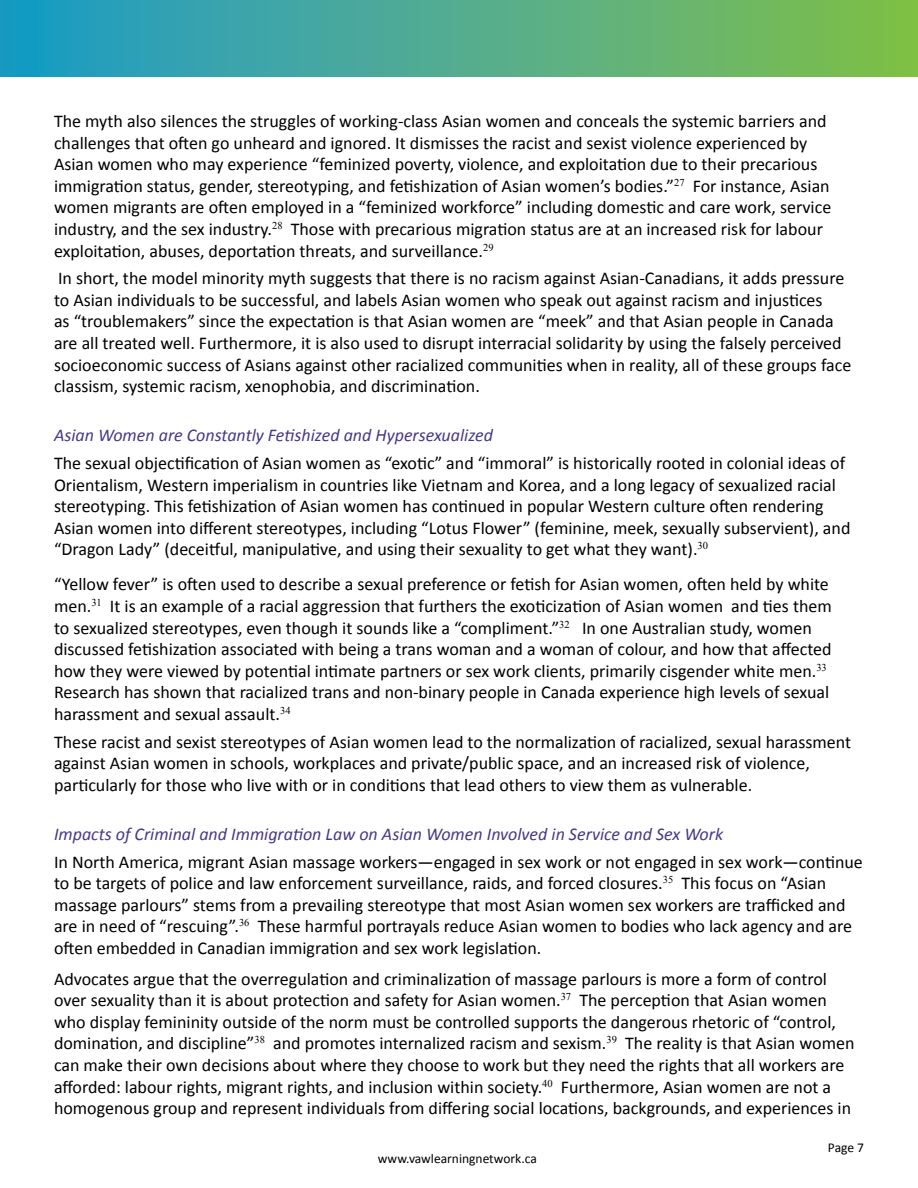
<style>
.page{position:relative;width:918px;height:1188px;background:#fff}
.page>*{position:absolute;margin:0;border:0;box-sizing:border-box;transform-origin:0 0}
.Bullet_A{font:18px/21.6px "Calibri";color:#000}
.Bullet_A-2{font:italic 18px "Calibri";color:#483787}
.t1{font:13.5px "Calibri";color:#000}
</style>
<div class="page">
<div style="left:0;top:0;width:918px;height:77px;background:linear-gradient(to right,#1d9acc,#84bf4b)"></div>
<p class="Bullet_A" style="left:54px;top:109px;width:779px">The myth also silences the struggles of working-class Asian women and conceals the systemic barriers and challenges that often go unheard and ignored. It dismisses the racist and sexist violence experienced by Asian women who may experience “feminized poverty, violence, and exploitation due to their precarious immigration status, gender, stereotyping, and fetishization of Asian women’s bodies.”<sup>27</sup> For instance, Asian women migrants are often employed in a “feminized workforce” including domestic and care work, service industry, and the sex industry.<sup>28</sup> Those with precarious migration status are at an increased risk for labour exploitation, abuses, deportation threats, and surveillance.<sup>29</sup></p>
<p class="Bullet_A" style="left:54px;top:266px;width:799px">In short, the model minority myth suggests that there is no racism against Asian-Canadians, it adds pressure to Asian individuals to be successful, and labels Asian women who speak out against racism and injustices<br>as “troublemakers” since the expectation is that Asian women are “meek” and that Asian people in Canada are all treated well. Furthermore, it is also used to disrupt interracial solidarity by using the falsely perceived socioeconomic success of Asians against other racialized communities when in reality, all of these groups face classism, systemic racism, xenophobia, and discrimination.</p>
<p class="Bullet_A-2" style="left:54px;top:424px;width:441px">Asian Women are Constantly Fetishized and Hypersexualized</p>
<p class="Bullet_A" style="left:54px;top:451px;width:798px">The sexual objectification of Asian women as “exotic” and “immoral” is historically rooted in colonial ideas of Orientalism, Western imperialism in countries like Vietnam and Korea, and a long legacy of sexualized racial stereotyping. This fetishization of Asian women has continued in popular Western culture often rendering Asian women into different stereotypes, including “Lotus Flower” (feminine, meek, sexually subservient), and “Dragon Lady” (deceitful, manipulative, and using their sexuality to get what they want).<sup>30</sup></p>
<p class="Bullet_A" style="left:54px;top:573px;width:779px">“Yellow fever” is often used to describe a sexual preference or fetish for Asian women, often held by white men.<sup>31</sup> It is an example of a racial aggression that furthers the exoticization of Asian women and ties them to sexualized stereotypes, even though it sounds like a “compliment.”<sup>32</sup> In one Australian study, women discussed fetishization associated with being a trans woman and a woman of colour, and how that affected how they were viewed by potential intimate partners or sex work clients, primarily cisgender white men.<sup>33<br></sup>Research has shown that racialized trans and non-binary people in Canada experience high levels of sexual harassment and sexual assault.<sup>34</sup></p>
<p class="Bullet_A" style="left:54px;top:730px;width:799px">These racist and sexist stereotypes of Asian women lead to the normalization of racialized, sexual harassment against Asian women in schools, workplaces and private/public space, and an increased risk of violence, particularly for those who live with or in conditions that lead others to view them as vulnerable.</p>
<p class="Bullet_A-2" style="left:54px;top:823px;width:671px">Impacts of Criminal and Immigration Law on Asian Women Involved in Service and Sex Work</p>
<p class="Bullet_A" style="left:54px;top:850px;width:810px">In North America, migrant Asian massage workers—engaged in sex work or not engaged in sex work—continue to be targets of police and law enforcement surveillance, raids, and forced closures.<sup>35</sup> This focus on “Asian massage parlours” stems from a prevailing stereotype that most Asian women sex workers are trafficked and are in need of “rescuing”.<sup>36</sup> These harmful portrayals reduce Asian women to bodies who lack agency and are often embedded in Canadian immigration and sex work legislation.</p>
<p class="Bullet_A" style="left:54px;top:967px;width:802px">Advocates argue that the overregulation and criminalization of massage parlours is more a form of control over sexuality than it is about protection and safety for Asian women.<sup>37</sup> The perception that Asian women who display femininity outside of the norm must be controlled supports the dangerous rhetoric of “control, domination, and discipline”<sup>38</sup> and promotes internalized racism and sexism.<sup>39</sup> The reality is that Asian women can make their own decisions about where they choose to work but they need the rights that all workers are afforded: labour rights, migrant rights, and inclusion within society.<sup>40</sup> Furthermore, Asian women are not a homogenous group and represent individuals from differing social locations, backgrounds, and experiences in</p>
<p class="t1" style="left:378px;top:1150px;width:160px">www.vawlearningnetwork.ca</p>
<p class="t1" style="left:828px;top:1139px;width:38px">Page 7</p>
</div>
